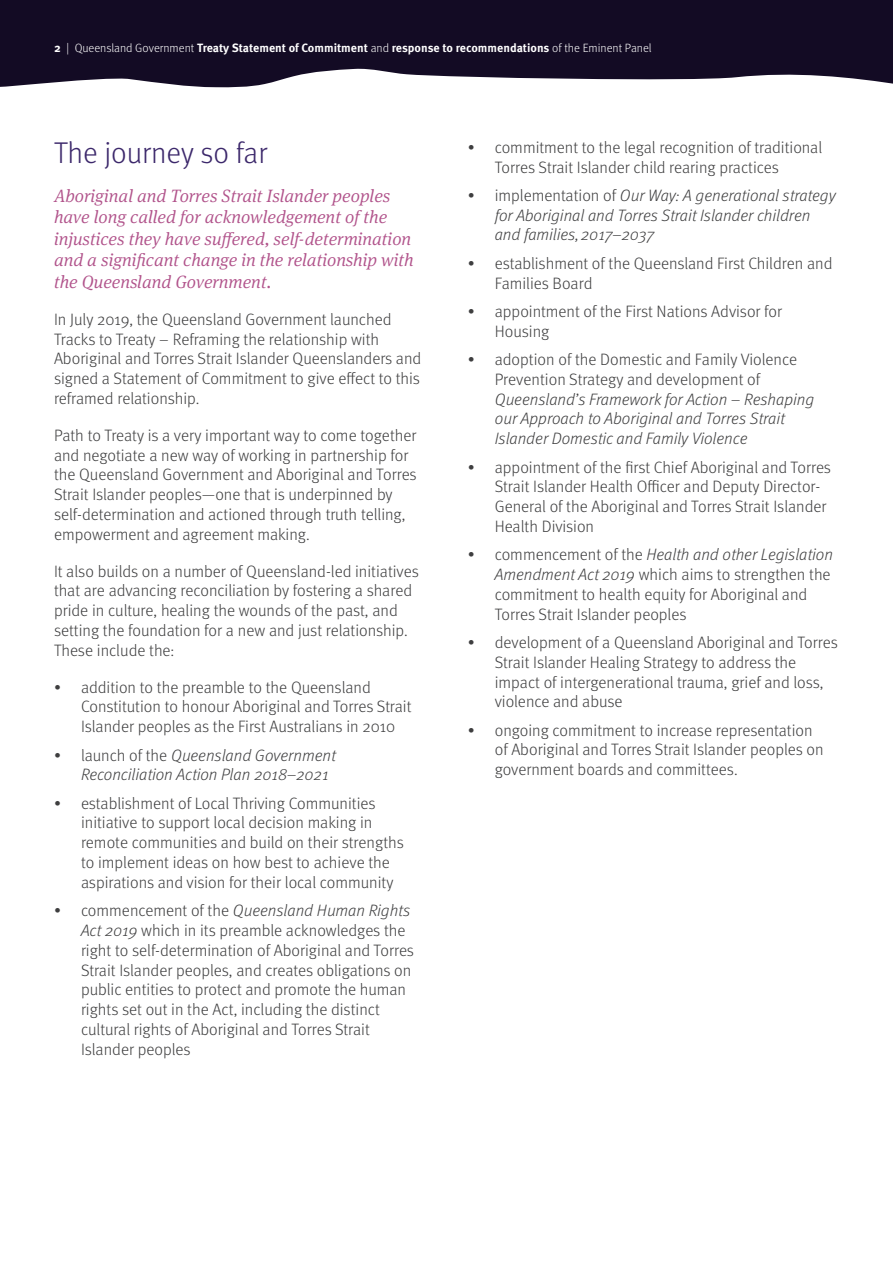
<style>
.page{position:relative;width:893px;height:1263px;background:#fff}
.page>*{position:absolute;margin:0;border:0;box-sizing:border-box;transform-origin:0 0}
.t1{font:300 30px "Meta OT";color:#3c286b}
.Quote_2{font:italic 300 18px/21.6px "Meta Serif OT";color:#b1538b}
.Body{font:300 16.5px/19.8px "Meta OT";color:#3e3e3f}
.t2{font:italic 300 16.5px/19.8px "Meta OT";color:#3e3e3f}
.t3{font:700 12px "Meta OT";color:#fff}
.s1{font-weight:300}
.s2{font-style:normal}
.s3{font-style:italic}
</style>
<div class="page">
<svg style="left:0;top:0;width:893px;height:88px;background:#2b243b"></svg>
<p class="t3" style="left:54px;top:40px;width:599px">2 <span class="s1">| Queensland Government</span> Treaty Statement of Commitment <span class="s1">and</span> response to recommendations <span class="s1">of the Eminent Panel</span></p>
<h1 class="t1" style="left:54px;top:135px;width:215px">The journey so far</h1>
<p class="Quote_2" style="left:54px;top:185px;width:361px">Aboriginal and Torres Strait Islander peoples have long called for acknowledgement of the injustices they have suffered, self-determination and a significant change in the relationship with the Queensland Government.</p>
<p class="Body" style="left:54px;top:309px;width:369px">In July 2019, the Queensland Government launched Tracks to Treaty – Reframing the relationship with Aboriginal and Torres Strait Islander Queenslanders and signed a Statement of Commitment to give effect to this reframed relationship.</p>
<p class="Body" style="left:54px;top:425px;width:364px">Path to Treaty is a very important way to come together and negotiate a new way of working in partnership for the Queensland Government and Aboriginal and Torres Strait Islander peoples—one that is underpinned by self-determination and actioned through truth telling, empowerment and agreement making.</p>
<p class="Body" style="left:54px;top:561px;width:366px">It also builds on a number of Queensland-led initiatives that are advancing reconciliation by fostering a shared pride in culture, healing the wounds of the past, and setting the foundation for a new and just relationship.<br>These include the:</p>
<p class="Body" style="left:81px;top:677px;width:332px;text-indent:-27px">• addition to the preamble to the Queensland<br>Constitution to honour Aboriginal and Torres Strait<br>Islander peoples as the First Australians in 2010</p>
<p class="t2" style="left:81px;top:745px;width:256px;text-indent:-27px"><span class="s2">• launch of the</span> Queensland Government<br>Reconciliation Action Plan 2018–2021</p>
<p class="Body" style="left:81px;top:793px;width:324px;text-indent:-27px">• establishment of Local Thriving Communities initiative to support local decision making in remote communities and build on their strengths to implement ideas on how best to achieve the aspirations and vision for their local community</p>
<p class="Body" style="left:81px;top:901px;width:335px;text-indent:-27px">• commencement of the <span class="s3">Queensland Human Rights Act 2019</span> which in its preamble acknowledges the right to self-determination of Aboriginal and Torres Strait Islander peoples, and creates obligations on public entities to protect and promote the human rights set out in the Act, including the distinct cultural rights of Aboriginal and Torres Strait Islander peoples</p>
<p class="Body" style="left:495px;top:137px;width:329px;text-indent:-27px">• commitment to the legal recognition of traditional<br>Torres Strait Islander child rearing practices</p>
<p class="t2" style="left:495px;top:186px;width:342px;text-indent:-27px"><span class="s2">• implementation of</span> Our Way: A generational strategy for Aboriginal and Torres Strait Islander children and families, 2017–2037</p>
<p class="Body" style="left:495px;top:253px;width:339px;text-indent:-27px">• establishment of the Queensland First Children and<br>Families Board</p>
<p class="Body" style="left:495px;top:302px;width:289px;text-indent:-27px">• appointment of the First Nations Advisor for<br>Housing</p>
<p class="t2" style="left:495px;top:350px;width:321px;text-indent:-27px"><span class="s2">• adoption of the Domestic and Family Violence Prevention Strategy and development of </span>Queensland’s Framework for Action – Reshaping our Approach to Aboriginal and Torres Strait Islander Domestic and Family Violence</p>
<p class="Body" style="left:495px;top:457px;width:338px;text-indent:-27px">• appointment of the first Chief Aboriginal and Torres Strait Islander Health Officer and Deputy Director-General of the Aboriginal and Torres Strait Islander Health Division</p>
<p class="Body" style="left:495px;top:545px;width:340px;text-indent:-27px">• commencement of the <span class="s3">Health and other Legislation Amendment Act 2019</span> which aims to strengthen the commitment to health equity for Aboriginal and Torres Strait Islander peoples</p>
<p class="Body" style="left:495px;top:633px;width:345px;text-indent:-27px">• development of a Queensland Aboriginal and Torres Strait Islander Healing Strategy to address the impact of intergenerational trauma, grief and loss, violence and abuse</p>
<p class="Body" style="left:495px;top:720px;width:330px;text-indent:-27px">• ongoing commitment to increase representation of Aboriginal and Torres Strait Islander peoples on government boards and committees.</p>
</div>
